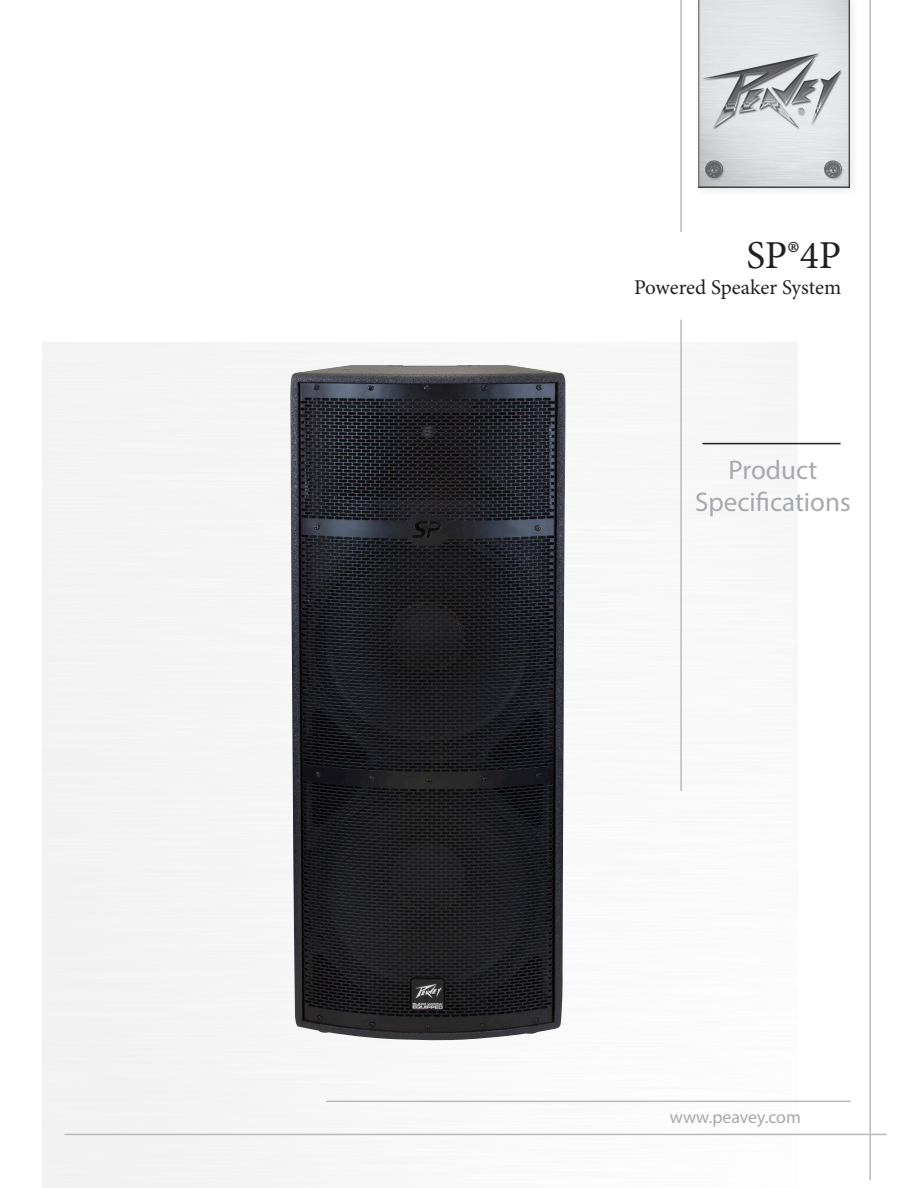
<style>
.page{position:relative;width:918px;height:1188px;background:#fff}
.page>*{position:absolute;margin:0;border:0;box-sizing:border-box;transform-origin:0 0}
.t1{font:39.6px "Minion Pro";color:#231f20}
.t2{font:27px "Myriad Pro";color:#a8a9ad}
.t3{font:21px "Minion Pro";letter-spacing:-.005em;color:#231f20}
.t4{font:17.7px "Myriad Pro";color:#a8a9ad}
</style>
<div class="page">
<hr style="left:869px;top:0;width:2px;height:1180px;background:#b8b9bc">
<div style="left:693px;top:0;width:167px;height:199px;background:#fafafa"></div>
<img style="left:699px;top:0;width:151px;height:188px">
<hr style="left:680px;top:320px;width:2px;height:471px;background:#b8b9bc">
<hr style="left:680px;top:0;width:2px;height:232px;background:#b8b9bc">
<hr style="left:64px;top:1134px;width:822px;height:1px;background:#b8b9bc">
<hr style="left:326px;top:1101px;width:525px;height:1px;background:#b8b9bc">
<hr style="left:703px;top:443px;width:138px;height:1px;background:#231f20">
<img style="left:290px;top:365px;width:276px;height:677px">
<p class="t1" style="left:747px;top:229px;width:96px">SP®4P</p>
<p class="t3" style="left:634px;top:273px;width:209px">Powered Speaker System</p>
<p class="t2" style="left:729px;top:453px;width:90px">Product</p>
<p class="t2" style="left:695px;top:486px;width:157px">Specifications</p>
<p class="t4" style="left:670px;top:1106px;width:133px">www.peavey.com</p>
</div>
